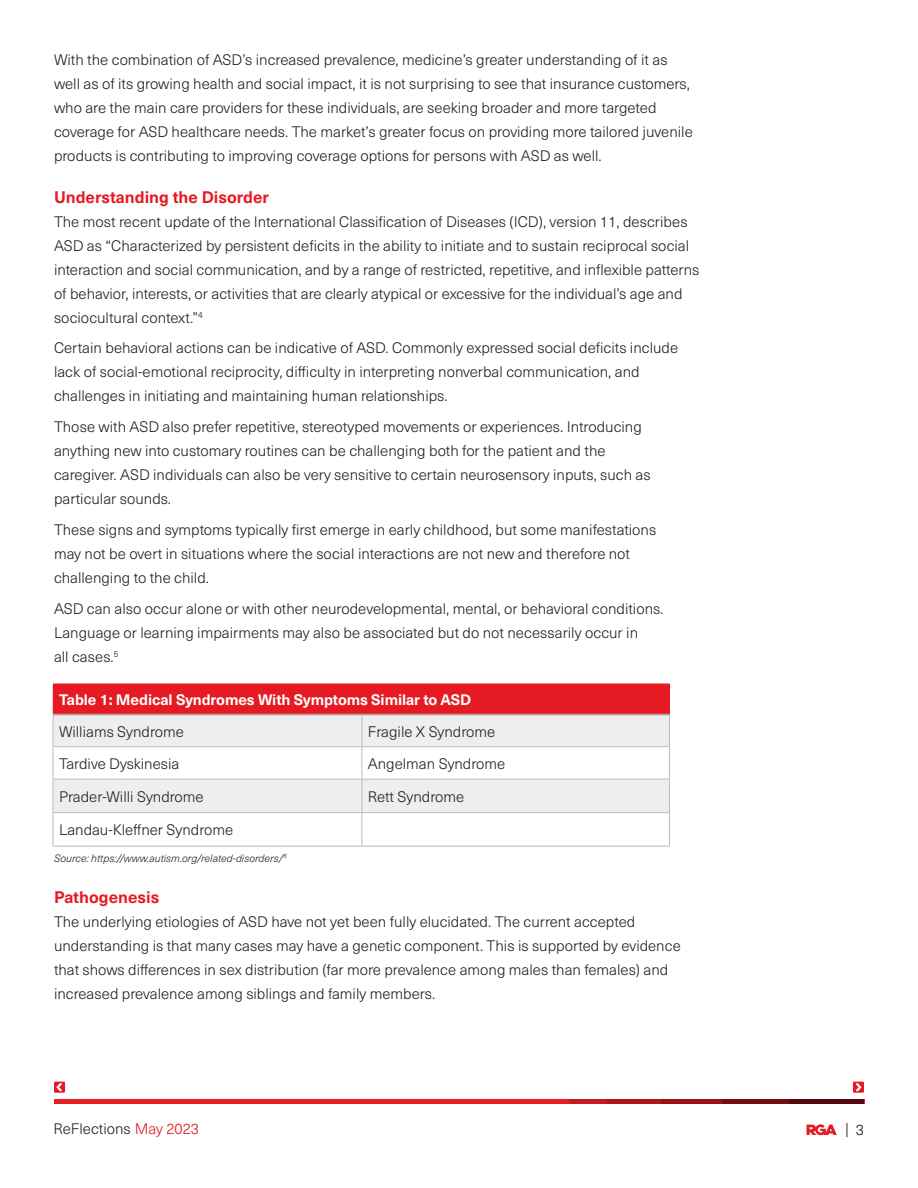
<style>
.page{position:relative;width:918px;height:1188px;background:#fff}
.page>*{position:absolute;margin:0;border:0;box-sizing:border-box;transform-origin:0 0}
.NEW_Abstract_BODY_co{font:700 16.5px "Neue Haas Unica W1 G";color:#e51a23}
.NEW_BODY_copy{font:700 16.5px "Neue Haas Unica W1 G";color:#e51a23}
.NEW_Abstract_BODY_co-2{font:300 15px/24px "Neue Haas Unica W1 G";color:#231f20}
.NEW_BODY_copy-2{font:300 15px/24px "Neue Haas Unica W1 G";color:#231f20}
.NEW_Table_Body_copy{font:300 15px "Neue Haas Unica W1 G";color:#231f20}
.NEW_Table_Header{font:700 15px "Neue Haas Unica W1 G";letter-spacing:-.005em;color:#fff}
.source_for_Figures{font:italic 300 10.5px "Neue Haas Unica W1 G";color:#231f20}
.s1{color:#e51a23}
</style>
<div class="page">
<div style="left:54px;top:1099px;width:810px;height:5px;background:#e41e25"></div>
<svg style="left:570px;top:1099px;width:91px;height:5px"></svg>
<div style="left:661px;top:1099px;width:203px;height:5px;background:#981218"></div>
<div style="left:722px;top:1099px;width:142px;height:5px;background:#700d11"></div>
<div style="left:789px;top:1099px;width:75px;height:5px;background:#53090c"></div>
<div style="left:853px;top:1082px;width:11px;height:11px;background:#e51a23"></div>
<svg style="left:856px;top:1083px;width:5px;height:9px"></svg>
<div style="left:54px;top:1082px;width:11px;height:11px;background:#e51a23"></div>
<svg style="left:56px;top:1083px;width:6px;height:8px"></svg>
<div style="left:54px;top:716px;width:615px;height:30px;background:#eeeeef"></div>
<svg style="left:54px;top:747px;width:615px;height:99px"></svg>
<hr style="left:53px;top:715px;width:309px;height:1px;background:#bcbdc0">
<hr style="left:53px;top:715px;width:1px;height:31px;background:#bcbdc0">
<hr style="left:362px;top:715px;width:308px;height:1px;background:#bcbdc0">
<hr style="left:362px;top:715px;width:1px;height:31px;background:#bcbdc0">
<hr style="left:669px;top:715px;width:1px;height:31px;background:#bcbdc0">
<hr style="left:53px;top:746px;width:309px;height:1px;background:#bcbdc0">
<hr style="left:53px;top:747px;width:1px;height:32px;background:#bcbdc0">
<hr style="left:362px;top:746px;width:308px;height:1px;background:#bcbdc0">
<hr style="left:362px;top:747px;width:1px;height:32px;background:#bcbdc0">
<hr style="left:669px;top:747px;width:1px;height:32px;background:#bcbdc0">
<hr style="left:53px;top:779px;width:309px;height:1px;background:#bcbdc0">
<hr style="left:53px;top:779px;width:1px;height:33px;background:#bcbdc0">
<hr style="left:362px;top:779px;width:308px;height:1px;background:#bcbdc0">
<hr style="left:362px;top:779px;width:1px;height:33px;background:#bcbdc0">
<hr style="left:669px;top:779px;width:1px;height:33px;background:#bcbdc0">
<hr style="left:53px;top:812px;width:309px;height:1px;background:#bcbdc0">
<hr style="left:53px;top:813px;width:1px;height:33px;background:#bcbdc0">
<hr style="left:362px;top:812px;width:308px;height:1px;background:#bcbdc0">
<hr style="left:362px;top:813px;width:1px;height:33px;background:#bcbdc0">
<hr style="left:669px;top:813px;width:1px;height:33px;background:#bcbdc0">
<hr style="left:53px;top:846px;width:309px;height:1px;background:#bcbdc0">
<hr style="left:362px;top:846px;width:308px;height:1px;background:#bcbdc0">
<div style="left:53px;top:684px;width:616px;height:30px;background:#e51a23"></div>
<hr style="left:669px;top:684px;width:1px;height:30px;background:#e51a23">
<hr style="left:53px;top:714px;width:617px;height:1px;background:#bcbdc0">
<svg style="left:807px;top:1124px;width:30px;height:11px"></svg>
<p class="NEW_Abstract_BODY_co-2" style="left:54px;top:47px;width:640px">With the combination of ASD’s increased prevalence, medicine’s greater understanding of it as well as of its growing health and social impact, it is not surprising to see that insurance customers, who are the main care providers for these individuals, are seeking broader and more targeted coverage for ASD healthcare needs. The market’s greater focus on providing more tailored juvenile products is contributing to improving coverage options for persons with ASD as well.</p>
<p class="NEW_Abstract_BODY_co" style="left:54px;top:184px;width:216px">Understanding the Disorder</p>
<p class="NEW_Abstract_BODY_co-2" style="left:54px;top:209px;width:647px">The most recent update of the International Classification of Diseases (ICD), version 11, describes ASD as “Characterized by persistent deficits in the ability to initiate and to sustain reciprocal social interaction and social communication, and by a range of restricted, repetitive, and inflexible patterns of behavior, interests, or activities that are clearly atypical or excessive for the individual’s age and sociocultural context.”<sup>4</sup></p>
<p class="NEW_Abstract_BODY_co-2" style="left:54px;top:335px;width:626px">Certain behavioral actions can be indicative of ASD. Commonly expressed social deficits include lack of social-emotional reciprocity, difficulty in interpreting nonverbal communication, and challenges in initiating and maintaining human relationships.</p>
<p class="NEW_Abstract_BODY_co-2" style="left:54px;top:414px;width:598px">Those with ASD also prefer repetitive, stereotyped movements or experiences. Introducing anything new into customary routines can be challenging both for the patient and the caregiver. ASD individuals can also be very sensitive to certain neurosensory inputs, such as particular sounds.</p>
<p class="NEW_Abstract_BODY_co-2" style="left:54px;top:517px;width:604px">These signs and symptoms typically first emerge in early childhood, but some manifestations may not be overt in situations where the social interactions are not new and therefore not challenging to the child.</p>
<p class="NEW_Abstract_BODY_co-2" style="left:54px;top:596px;width:611px">ASD can also occur alone or with other neurodevelopmental, mental, or behavioral conditions.<br>Language or learning impairments may also be associated but do not necessarily occur in<br>all cases.<sup>5</sup></p>
<p class="NEW_Table_Header" style="left:59px;top:688px;width:413px">Table 1: Medical Syndromes With Symptoms Similar to ASD</p>
<p class="NEW_Table_Body_copy" style="left:59px;top:720px;width:126px">Williams Syndrome</p>
<p class="NEW_Table_Body_copy" style="left:368px;top:720px;width:129px">Fragile X Syndrome</p>
<p class="NEW_Table_Body_copy" style="left:59px;top:752px;width:122px">Tardive Dyskinesia</p>
<p class="NEW_Table_Body_copy" style="left:368px;top:752px;width:139px">Angelman Syndrome</p>
<p class="NEW_Table_Body_copy" style="left:59px;top:785px;width:146px">Prader-Willi Syndrome</p>
<p class="NEW_Table_Body_copy" style="left:368px;top:785px;width:98px">Rett Syndrome</p>
<p class="NEW_Table_Body_copy" style="left:59px;top:819px;width:176px">Landau-Kleffner Syndrome</p>
<p class="source_for_Figures" style="left:54px;top:850px;width:234px">Source: https://www.autism.org/related-disorders/<sup>6</sup></p>
<p class="NEW_BODY_copy" style="left:54px;top:885px;width:107px">Pathogenesis</p>
<p class="NEW_BODY_copy-2" style="left:54px;top:909px;width:628px">The underlying etiologies of ASD have not yet been fully elucidated. The current accepted understanding is that many cases may have a genetic component. This is supported by evidence that shows differences in sex distribution (far more prevalence among males than females) and increased prevalence among siblings and family members.</p>
<p class="NEW_Abstract_BODY_co-2" style="left:54px;top:1116px;width:147px">ReFlections <span class="s1">May 2023</span></p>
<p class="NEW_Abstract_BODY_co-2" style="left:845px;top:1116px;width:20px">| 3</p>
</div>
